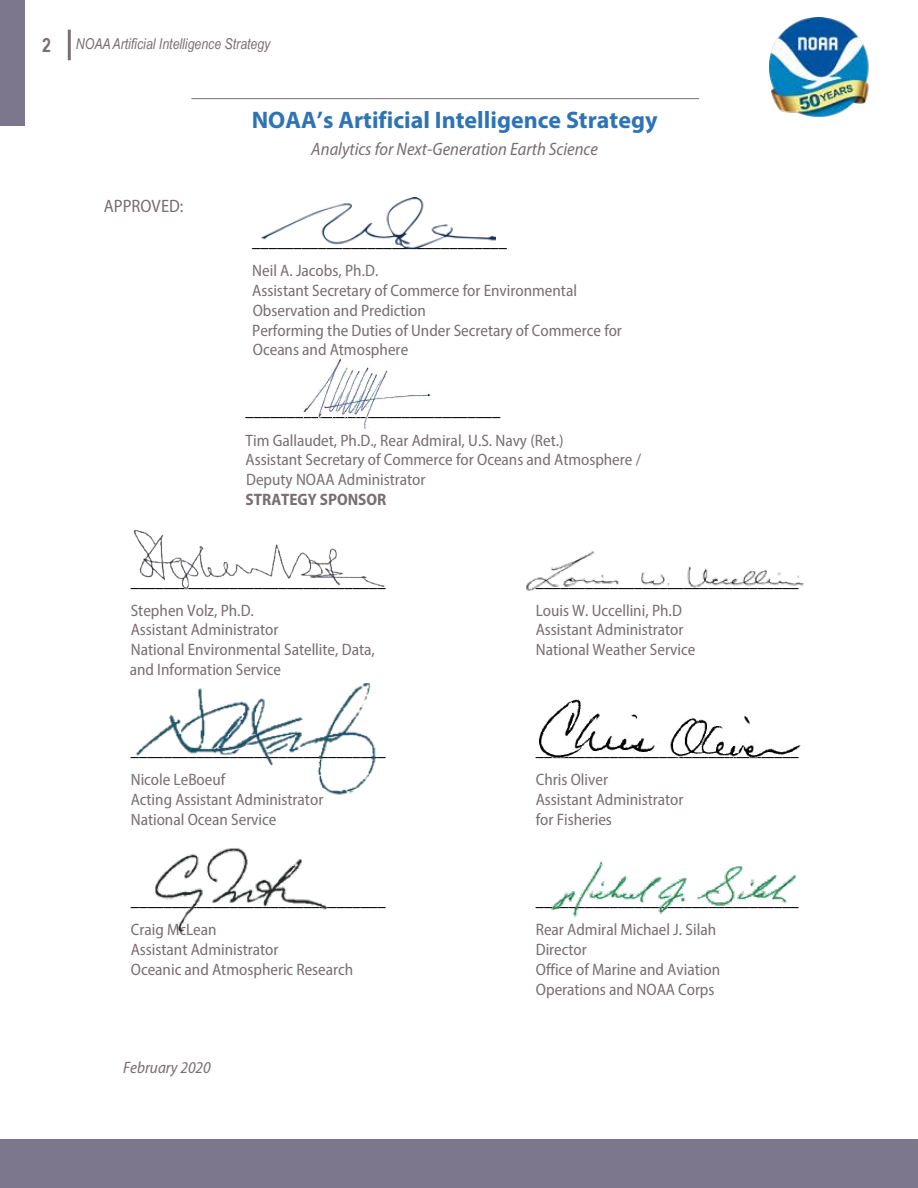
<style>
.page{position:relative;width:918px;height:1188px;background:#fff}
.page>*{position:absolute;margin:0;border:0;box-sizing:border-box;transform-origin:0 0}
.t1{font:700 24px "Myriad Pro";color:#2e74b5}
.t2{font:700 19.5px "Arial Narrow";color:#786f72}
.t3{font:italic semi-condensed 18px "Myriad Pro";color:#786f71}
.t4{font:semi-condensed 18px "Myriad Pro";color:#786f71}
.t5{font:semi-condensed 16.5px/19.8px "Myriad Pro";color:#786f71}
.t6{font:16.5px "Calibri";color:#000}
.t7{font:700 semi-condensed 16.5px "Myriad Pro";color:#786f71}
.t8{font:italic semi-condensed 16.5px "Myriad Pro";letter-spacing:-.005em;color:#786f71}
.t9{font:italic 15px "Arial Narrow";color:#786f72}
</style>
<div class="page">
<img style="left:770px;top:18px;width:99px;height:99px">
<hr style="left:68px;top:30px;width:3px;height:30px;background:#786f72">
<div style="left:1px;top:1139px;width:917px;height:49px;background:#7c778c"></div>
<hr style="left:191px;top:98px;width:508px;height:1px;background:#786f70">
<div style="left:0;top:0;width:25px;height:126px;background:#7c778c"></div>
<img style="left:526px;top:551px;width:278px;height:39px">
<img style="left:303px;top:358px;width:128px;height:71px">
<img style="left:155px;top:848px;width:172px;height:85px">
<img style="left:133px;top:529px;width:252px;height:60px">
<img style="left:262px;top:197px;width:234px;height:52px">
<img style="left:136px;top:683px;width:240px;height:112px">
<img style="left:538px;top:699px;width:262px;height:60px">
<img style="left:551px;top:861px;width:246px;height:56px">
<p class="t2" style="left:42px;top:30px;width:10px">2</p>
<p class="t9" style="left:76px;top:34px;width:196px">NOAA Artificial Intelligence Strategy</p>
<p class="t4" style="left:104px;top:195px;width:81px">APPROVED:</p>
<h1 class="t1" style="left:252px;top:104px;width:407px">NOAA’s Artificial Intelligence Strategy</h1>
<p class="t3" style="left:311px;top:138px;width:288px">Analytics for Next-Generation Earth Science</p>
<p class="t6" style="left:252px;top:229px;width:256px">_______________________________</p>
<p class="t5" style="left:252px;top:261px;width:371px">Neil A. Jacobs, Ph.D.<br>Assistant Secretary of Commerce for Environmental Observation and Prediction<br>Performing the Duties of Under Secretary of Commerce for Oceans and Atmosphere</p>
<p class="t6" style="left:246px;top:398px;width:256px">_______________________________</p>
<p class="t5" style="left:246px;top:430px;width:397px">Tim Gallaudet, Ph.D., Rear Admiral, U.S. Navy (Ret.)<br>Assistant Secretary of Commerce for Oceans and Atmosphere /<br>Deputy NOAA Administrator</p>
<p class="t7" style="left:246px;top:489px;width:142px">STRATEGY SPONSOR</p>
<p class="t6" style="left:131px;top:569px;width:256px">_______________________________</p>
<p class="t6" style="left:536px;top:569px;width:265px">________________________________</p>
<p class="t5" style="left:131px;top:600px;width:125px">Stephen Volz, Ph.D.</p>
<p class="t5" style="left:536px;top:600px;width:148px">Louis W. Uccellini, Ph.D</p>
<p class="t5" style="left:131px;top:620px;width:149px">Assistant Administrator</p>
<p class="t5" style="left:536px;top:620px;width:149px">Assistant Administrator</p>
<p class="t5" style="left:131px;top:640px;width:246px">National Environmental Satellite, Data,</p>
<p class="t5" style="left:536px;top:640px;width:161px">National Weather Service</p>
<p class="t5" style="left:130px;top:659px;width:153px">and Information Service</p>
<p class="t6" style="left:131px;top:738px;width:256px">_______________________________</p>
<p class="t6" style="left:536px;top:738px;width:265px">________________________________</p>
<p class="t5" style="left:131px;top:770px;width:96px">Nicole LeBoeuf</p>
<p class="t5" style="left:536px;top:770px;width:74px">Chris Oliver</p>
<p class="t5" style="left:131px;top:790px;width:194px">Acting Assistant Administrator</p>
<p class="t5" style="left:536px;top:790px;width:149px">Assistant Administrator</p>
<p class="t5" style="left:131px;top:809px;width:147px">National Ocean Service</p>
<p class="t5" style="left:536px;top:809px;width:78px">for Fisheries</p>
<p class="t6" style="left:131px;top:888px;width:256px">_______________________________</p>
<p class="t6" style="left:536px;top:888px;width:265px">________________________________</p>
<p class="t5" style="left:131px;top:920px;width:87px">Craig McLean</p>
<p class="t5" style="left:536px;top:920px;width:182px">Rear Admiral Michael J. Silah</p>
<p class="t5" style="left:131px;top:939px;width:149px">Assistant Administrator</p>
<p class="t5" style="left:536px;top:939px;width:53px">Director</p>
<p class="t5" style="left:131px;top:959px;width:224px">Oceanic and Atmospheric Research</p>
<p class="t5" style="left:536px;top:959px;width:186px">Office of Marine and Aviation<br>Operations and NOAA Corps</p>
<p class="t8" style="left:123px;top:1058px;width:89px">February 2020</p>
</div>
